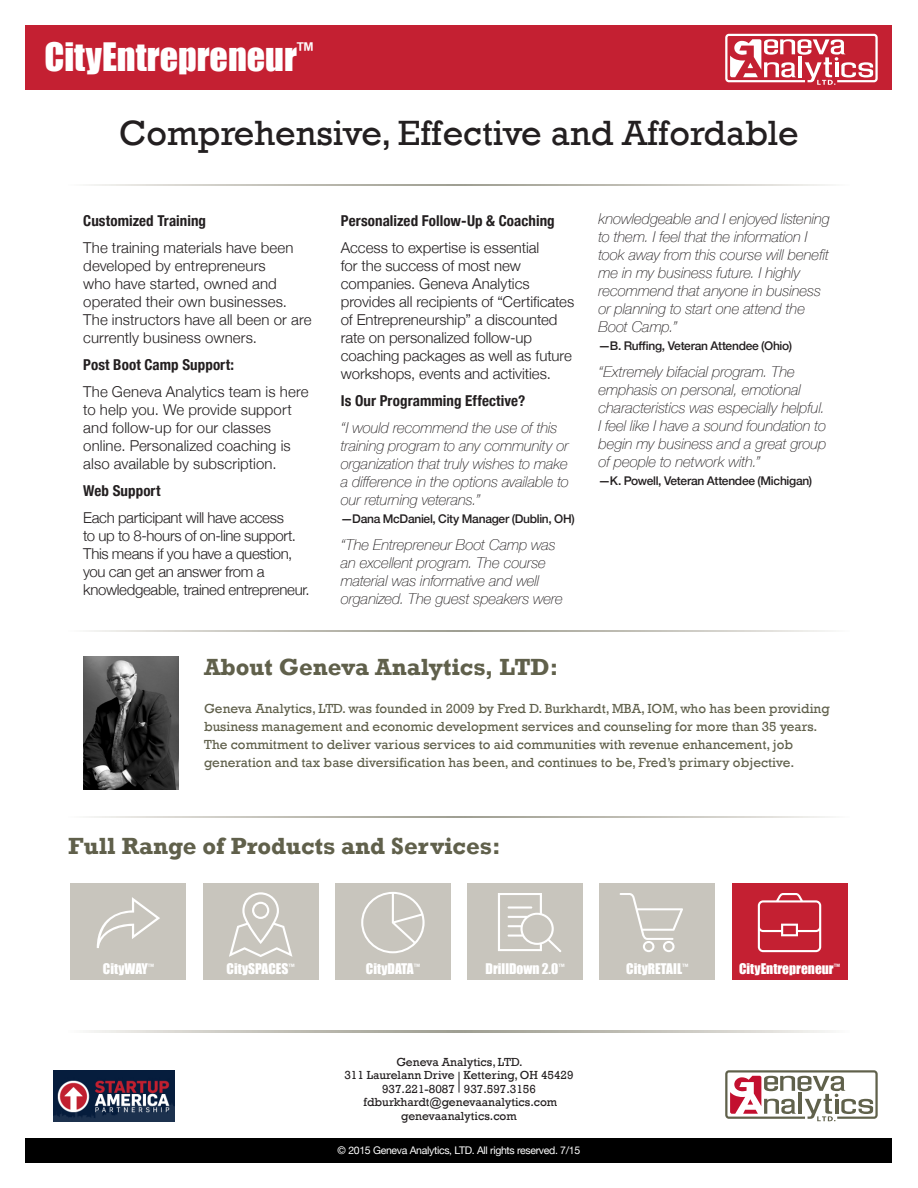
<style>
.page{position:relative;width:918px;height:1188px;background:#fff}
.page>*{position:absolute;margin:0;border:0;box-sizing:border-box;transform-origin:0 0}
.t1{font:36px "Rockwell";color:#231f20}
.t2{font:36px "Impact";color:#fff}
.t3{font:700 24px "Rockwell";color:#60604b}
.t4{font:italic 100 15px/18px "Helvetica Neue";letter-spacing:-.005em;color:#231f20}
.Text_Subhead{font:300 15px/18px "Helvetica Neue";color:#231f20}
.Text_Subhead-2{font:300 15px/18px "Helvetica Neue";letter-spacing:-.025em;color:#231f20}
.Text_Subhead-3{font:700 condensed 15px "Helvetica Neue";letter-spacing:.005em;color:#231f20}
.t5{font:13.5px/18px "Rockwell";color:#60604b}
.t6{font:13.5px "Impact";color:#fff}
.t7{font:12px/13.5px "Rockwell";color:#231f20;text-align:center}
.t8{font:500 12px "Helvetica Neue";letter-spacing:-.025em;color:#231f20}
.t9{font:10.5px "Helvetica Neue";letter-spacing:-.03em;color:#fff}
</style>
<div class="page">
<div style="left:26px;top:26px;width:866px;height:64px;background:#c42032"></div>
<div style="left:26px;top:1138px;width:866px;height:25px;background:#000"></div>
<svg style="left:88px;top:184px;width:743px;height:2px"></svg>
<svg style="left:88px;top:1031px;width:743px;height:1px"></svg>
<svg style="left:88px;top:630px;width:743px;height:2px"></svg>
<svg style="left:725px;top:1070px;width:153px;height:51px"></svg>
<img style="left:53px;top:1070px;width:122px;height:51px">
<svg style="left:725px;top:34px;width:153px;height:51px"></svg>
<svg style="left:459px;top:1072px;width:1px;height:21px"></svg>
<img style="left:83px;top:657px;width:95px;height:132px">
<div style="left:335px;top:884px;width:116px;height:96px;background:#c8c5bd"></div>
<svg style="left:361px;top:892px;width:64px;height:61px"></svg>
<div style="left:599px;top:884px;width:116px;height:96px;background:#c8c5bd"></div>
<svg style="left:620px;top:893px;width:63px;height:59px"></svg>
<div style="left:70px;top:884px;width:116px;height:96px;background:#c8c5bd"></div>
<svg style="left:97px;top:897px;width:63px;height:51px"></svg>
<div style="left:732px;top:884px;width:116px;height:96px;background:#c42032"></div>
<svg style="left:758px;top:893px;width:63px;height:59px"></svg>
<div style="left:467px;top:884px;width:116px;height:96px;background:#c8c5bd"></div>
<svg style="left:498px;top:893px;width:63px;height:59px"></svg>
<hr style="left:508px;top:906px;width:24px;height:3px;background:#fff">
<div style="left:203px;top:884px;width:116px;height:96px;background:#c8c5bd"></div>
<svg style="left:229px;top:892px;width:63px;height:65px"></svg>
<svg style="left:88px;top:816px;width:743px;height:2px"></svg>
<p class="t2" style="left:44px;top:29px;width:270px">CityEntrepreneur<sup>™</sup></p>
<p class="t1" style="left:119px;top:112px;width:681px">Comprehensive, Effective and Affordable</p>
<p class="Text_Subhead-3" style="left:83px;top:208px;width:124px">Customized Training</p>
<p class="Text_Subhead" style="left:83px;top:237px;width:230px">The training materials have been developed by entrepreneurs<br>who have started, owned and operated their own businesses.<br>The instructors have all been or are currently business owners.</p>
<p class="Text_Subhead-3" style="left:83px;top:352px;width:152px">Post Boot Camp Support:</p>
<p class="Text_Subhead" style="left:83px;top:381px;width:227px">The Geneva Analytics team is here to help you. We provide support and follow-up for our classes online. Personalized coaching is also available by subscription.</p>
<p class="Text_Subhead-3" style="left:83px;top:478px;width:79px">Web Support</p>
<p class="Text_Subhead-2" style="left:83px;top:507px;width:228px">Each participant will have access<br>to up to 8-hours of on-line support.<br>This means if you have a question, you can get an answer from a knowledgeable, trained entrepreneur.</p>
<p class="Text_Subhead-3" style="left:341px;top:208px;width:215px">Personalized Follow-Up &amp; Coaching</p>
<p class="Text_Subhead" style="left:341px;top:237px;width:235px">Access to expertise is essential<br>for the success of most new companies. Geneva Analytics provides all recipients of “Certificates of Entrepreneurship” a discounted rate on personalized follow-up coaching packages as well as future workshops, events and activities.</p>
<p class="Text_Subhead-3" style="left:341px;top:388px;width:186px">Is Our Programming Effective?</p>
<p class="t4" style="left:341px;top:418px;width:230px">“I would recommend the use of this training program to any community or organization that truly wishes to make a difference in the options available to our returning veterans.”</p>
<p class="t8" style="left:341px;top:509px;width:235px">—Dana McDaniel, City Manager (Dublin, OH)</p>
<p class="t4" style="left:341px;top:535px;width:224px">“The Entrepreneur Boot Camp was an excellent program. The course material was informative and well organized. The guest speakers were</p>
<p class="t4" style="left:598px;top:209px;width:233px">knowledgeable and I enjoyed listening to them. I feel that the information I took away from this course will benefit me in my business future. I highly recommend that anyone in business or planning to start one attend the<br>Boot Camp.”</p>
<p class="t8" style="left:598px;top:336px;width:195px">—B. Ruffing, Veteran Attendee (Ohio)</p>
<p class="t4" style="left:598px;top:362px;width:230px">“Extremely bifacial program. The emphasis on personal, emotional characteristics was especially helpful.<br>I feel like I have a sound foundation to begin my business and a great group of people to network with.”</p>
<p class="t8" style="left:598px;top:471px;width:215px">—K. Powell, Veteran Attendee (Michigan)</p>
<p class="t3" style="left:204px;top:652px;width:356px">About Geneva Analytics, LTD:</p>
<p class="t5" style="left:204px;top:699px;width:627px">Geneva Analytics, LTD. was founded in 2009 by Fred D. Burkhardt, MBA, IOM, who has been providing business management and economic development services and counseling for more than 35 years.<br>The commitment to deliver various services to aid communities with revenue enhancement, job generation and tax base diversification has been, and continues to be, Fred’s primary objective.</p>
<p class="t3" style="left:68px;top:831px;width:434px">Full Range of Products and Services:</p>
<p class="t6" style="left:103px;top:958px;width:53px">CityWAY<sup>™</sup></p>
<p class="t6" style="left:739px;top:958px;width:102px">CityEntrepreneur<sup>™</sup></p>
<p class="t6" style="left:227px;top:958px;width:70px">CitySPACES<sup>™</sup></p>
<p class="t6" style="left:366px;top:958px;width:55px">CityDATA<sup>™</sup></p>
<p class="t6" style="left:626px;top:958px;width:64px">CityRETAIL<sup>™</sup></p>
<p class="t6" style="left:486px;top:958px;width:80px">DrillDown 2.0<sup>™</sup></p>
<p class="t7" style="left:396px;top:1055px;width:128px">Geneva Analytics, LTD.</p>
<p class="t7" style="left:344px;top:1069px;width:231px">311 Laurelann Drive Kettering, OH 45429</p>
<p class="t7" style="left:364px;top:1082px;width:195px">937.221-8087 937.597.3156 fdburkhardt@genevaanalytics.com</p>
<p class="t7" style="left:401px;top:1109px;width:117px">genevaanalytics.com</p>
<p class="t9" style="left:338px;top:1143px;width:244px">© 2015 Geneva Analytics, LTD. All rights reserved. 7/15</p>
</div>
